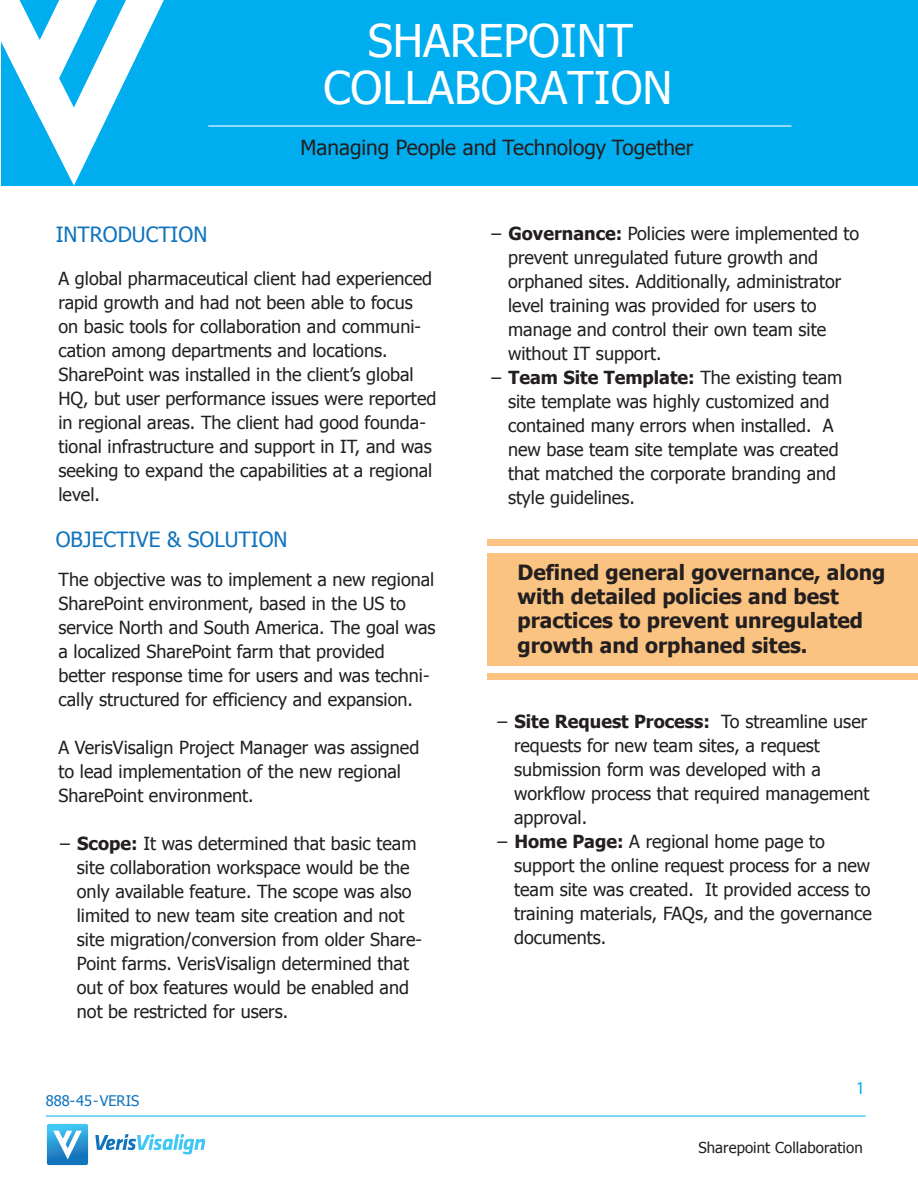
<style>
.page{position:relative;width:918px;height:1188px;background:#fff}
.page>*{position:absolute;margin:0;border:0;box-sizing:border-box;transform-origin:0 0}
.t1{font:45px/47.4px "Tahoma";color:#fff;text-align:center}
.t2{font:700 21px/24.5px "Tahoma";color:#231f20}
.t3{font:21px "Tahoma";color:#1074bc}
.t4{font:20.85px "Tahoma";color:#231f20}
.t5{font:18px/24px "Tahoma";color:#231f20}
.t6{font:700 18px "Tahoma";color:#231f20}
.t7{font:18px "Myriad Pro";color:#00aeef}
.t8{font:15px "Tahoma";letter-spacing:.005em;color:#231f20}
.t9{font:14.55px "Tahoma";color:#1074bc}
.s1{font-weight:700}
.s2{font-weight:400}
</style>
<div class="page">
<div style="left:2px;top:1px;width:916px;height:185px;background:#00aeef"></div>
<div style="left:488px;top:553px;width:430px;height:112px;background:#fbc381"></div>
<hr style="left:208px;top:125px;width:583px;height:2px;background:#fff">
<svg style="left:1px;top:0;width:163px;height:186px"></svg>
<div style="left:488px;top:539px;width:430px;height:6px;background:#fbc381"></div>
<div style="left:488px;top:673px;width:430px;height:7px;background:#fbc381"></div>
<hr style="left:46px;top:1116px;width:819px;height:1px;background:#00aeef">
<svg style="left:47px;top:1124px;width:41px;height:41px"></svg>
<svg style="left:95px;top:1134px;width:110px;height:20px"></svg>
<h1 class="t1" style="left:324px;top:15px;width:350px">SHAREPOINT<br>COLLABORATION</h1>
<p class="t4" style="left:300px;top:133px;width:394px">Managing People and Technology Together</p>
<p class="t3" style="left:56px;top:221px;width:153px">INTRODUCTION</p>
<p class="t5" style="left:58px;top:266px;width:379px">A global pharmaceutical client had experienced rapid growth and had not been able to focus on basic tools for collaboration and communi&shy;cation among departments and locations.<br>SharePoint was installed in the client’s global HQ, but user performance issues were reported in regional areas. The client had good founda&shy;tional infrastructure and support in IT, and was seeking to expand the capabilities at a regional level.</p>
<p class="t3" style="left:56px;top:525px;width:233px">OBJECTIVE &amp; SOLUTION</p>
<p class="t5" style="left:58px;top:567px;width:379px">The objective was to implement a new regional SharePoint environment, based in the US to service North and South America. The goal was a localized SharePoint farm that provided better response time for users and was techni&shy;cally structured for efficiency and expansion.</p>
<p class="t5" style="left:58px;top:735px;width:362px">A VerisVisalign Project Manager was assigned to lead implementation of the new regional<br>SharePoint environment.</p>
<p class="t5" style="left:77px;top:831px;width:347px;text-indent:-18px">− <span class="s1">Scope:</span> It was determined that basic team site collaboration workspace would be the only available feature. The scope was also limited to new team site creation and not site migration/conversion from older Share-Point farms. VerisVisalign determined that out of box features would be enabled and not be restricted for users.</p>
<p class="t9" style="left:46px;top:1091px;width:95px">888-45-VERIS</p>
<p class="t5" style="left:490px;top:221px;width:371px">− <span class="s1">Governance:</span> Policies were implemented to</p>
<p class="t5" style="left:508px;top:245px;width:312px">prevent unregulated future growth and</p>
<p class="t5" style="left:508px;top:269px;width:335px">orphaned sites. Additionally, administrator</p>
<p class="t5" style="left:508px;top:293px;width:310px">level training was provided for users to</p>
<p class="t5" style="left:508px;top:317px;width:320px">manage and control their own team site</p>
<p class="t5" style="left:508px;top:341px;width:155px">without IT support.</p>
<p class="t6" style="left:490px;top:365px;width:354px"><span class="s2">−</span> Team Site Template: <span class="s2">The existing team</span></p>
<p class="t5" style="left:508px;top:389px;width:323px">site template was highly customized and</p>
<p class="t5" style="left:508px;top:413px;width:327px">contained many errors when installed. A</p>
<p class="t5" style="left:508px;top:437px;width:332px">new base team site template was created</p>
<p class="t5" style="left:508px;top:461px;width:330px">that matched the corporate branding and</p>
<p class="t5" style="left:508px;top:485px;width:128px">style guidelines.</p>
<p class="t2" style="left:518px;top:558px;width:369px">Defined general governance, along with detailed policies and best practices to prevent unregulated growth and orphaned sites.</p>
<p class="t6" style="left:496px;top:709px;width:373px"><span class="s2">−</span> Site Request Process: <span class="s2">To streamline user</span></p>
<p class="t5" style="left:514px;top:733px;width:307px">requests for new team sites, a request</p>
<p class="t5" style="left:514px;top:757px;width:308px">submission form was developed with a</p>
<p class="t5" style="left:514px;top:781px;width:357px">workflow process that required management</p>
<p class="t5" style="left:514px;top:805px;width:75px">approval.</p>
<p class="t5" style="left:496px;top:829px;width:331px">− <span class="s1">Home Page:</span> A regional home page to</p>
<p class="t5" style="left:514px;top:853px;width:358px">support the online request process for a new</p>
<p class="t5" style="left:514px;top:877px;width:358px">team site was created. It provided access to</p>
<p class="t5" style="left:514px;top:901px;width:359px">training materials, FAQs, and the governance</p>
<p class="t5" style="left:514px;top:925px;width:94px">documents.</p>
<p class="t7" style="left:856px;top:1077px;width:11px">1</p>
<p class="t8" style="left:698px;top:1137px;width:166px">Sharepoint Collaboration</p>
</div>
